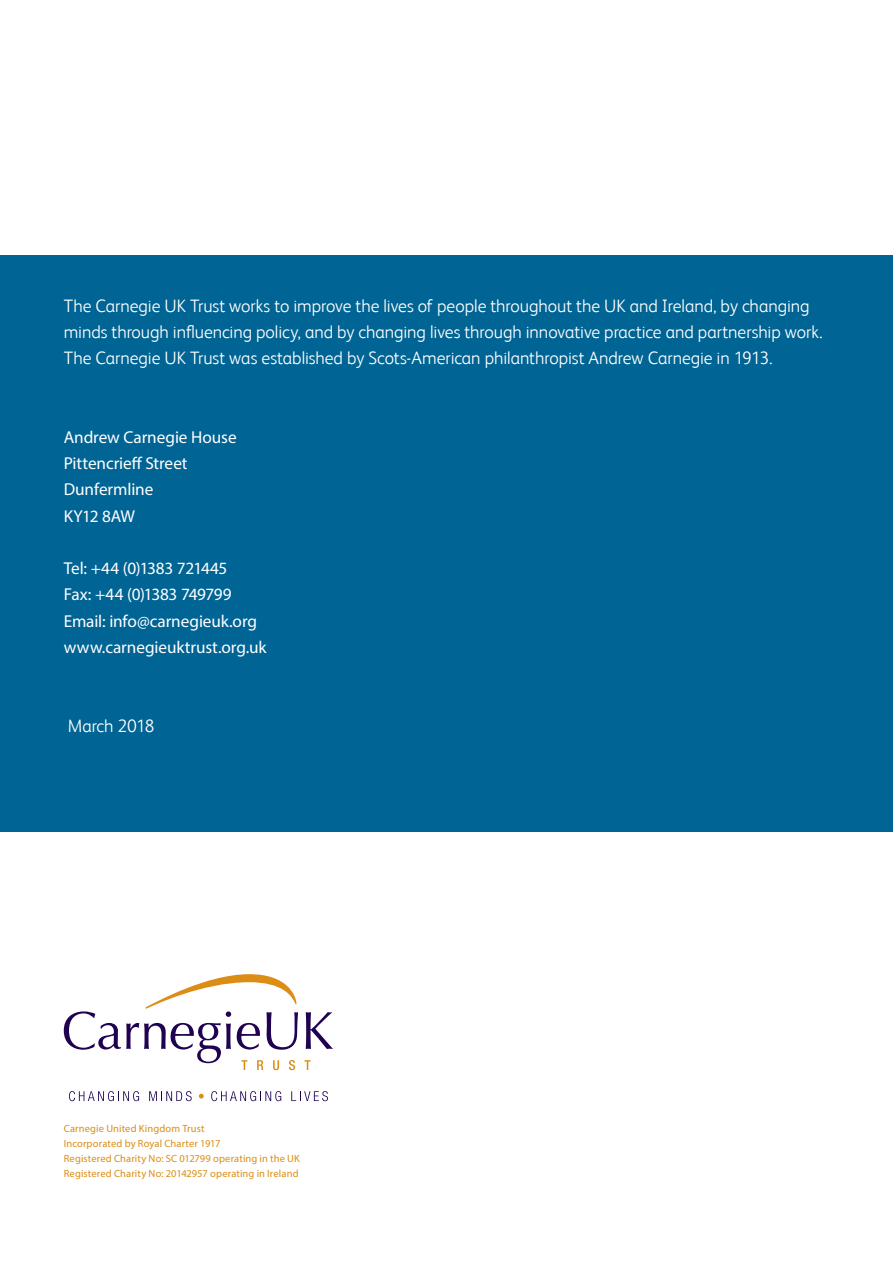
<style>
.page{position:relative;width:893px;height:1263px;background:#fff}
.page>*{position:absolute;margin:0;border:0;box-sizing:border-box;transform-origin:0 0}
.Back_cover_white{font:300 18px/26.2px "FS Albert";letter-spacing:-.005em;color:#fff}
._04_Sub-sub_heading{font:17.25px "Myriad Pro";letter-spacing:-.01em;color:#fff}
.t1{font:10.5px "Myriad Pro";letter-spacing:.01em;color:#db8d15}
</style>
<div class="page">
<div style="left:0;top:255px;width:893px;height:577px;background:#006494"></div>
<svg style="left:304px;top:1060px;width:7px;height:10px"></svg>
<svg style="left:69px;top:1091px;width:70px;height:10px"></svg>
<svg style="left:149px;top:1091px;width:43px;height:10px"></svg>
<svg style="left:199px;top:1094px;width:5px;height:4px"></svg>
<svg style="left:211px;top:1091px;width:70px;height:10px"></svg>
<svg style="left:291px;top:1091px;width:37px;height:10px"></svg>
<svg style="left:306px;top:1012px;width:27px;height:37px"></svg>
<svg style="left:64px;top:974px;width:234px;height:96px"></svg>
<p class="Back_cover_white" style="left:64px;top:292px;width:760px">The Carnegie UK Trust works to improve the lives of people throughout the UK and Ireland, by changing minds through influencing policy, and by changing lives through innovative practice and partnership work.<br>The Carnegie UK Trust was established by Scots-American philanthropist Andrew Carnegie in 1913.</p>
<p class="_04_Sub-sub_heading" style="left:64px;top:426px;width:174px">Andrew Carnegie House</p>
<p class="_04_Sub-sub_heading" style="left:64px;top:453px;width:125px">Pittencrieff Street</p>
<p class="_04_Sub-sub_heading" style="left:64px;top:479px;width:91px">Dunfermline</p>
<p class="_04_Sub-sub_heading" style="left:64px;top:505px;width:73px">KY12 8AW</p>
<p class="_04_Sub-sub_heading" style="left:64px;top:558px;width:165px">Tel: +44 (0)1383 721445</p>
<p class="_04_Sub-sub_heading" style="left:64px;top:584px;width:169px">Fax: +44 (0)1383 749799</p>
<p class="_04_Sub-sub_heading" style="left:64px;top:610px;width:195px">Email: info@carnegieuk.org</p>
<p class="_04_Sub-sub_heading" style="left:64px;top:636px;width:204px">www.carnegieuktrust.org.uk</p>
<p class="Back_cover_white" style="left:68px;top:712px;width:88px">March 2018</p>
<p class="t1" style="left:64px;top:1122px;width:142px">Carnegie United Kingdom Trust</p>
<p class="t1" style="left:64px;top:1137px;width:158px">Incorporated by Royal Charter 1917</p>
<p class="t1" style="left:64px;top:1152px;width:238px">Registered Charity No: SC 012799 operating in the UK</p>
<p class="t1" style="left:64px;top:1167px;width:236px">Registered Charity No: 20142957 operating in Ireland</p>
</div>
